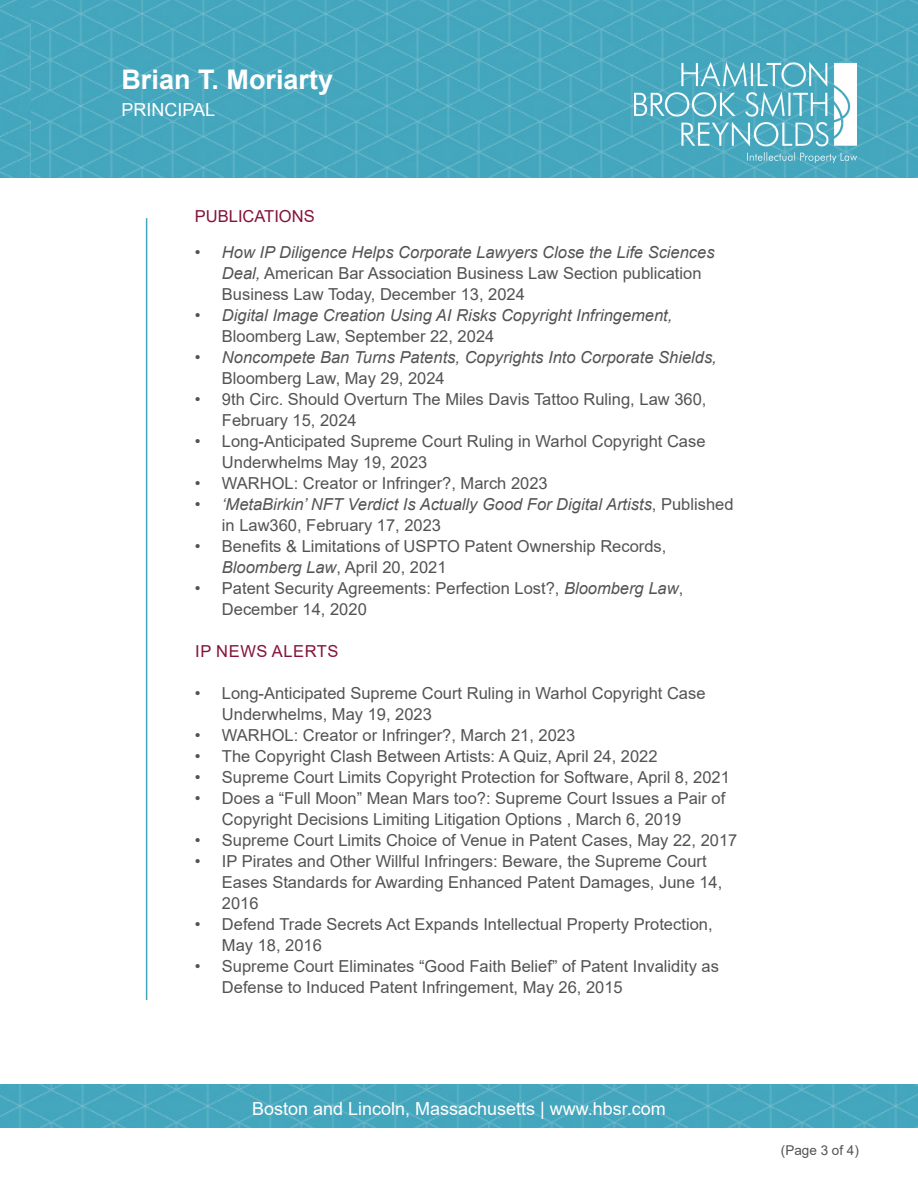
<style>
.page{position:relative;width:918px;height:1188px;background:#fff}
.page>*{position:absolute;margin:0;border:0;box-sizing:border-box;transform-origin:0 0}
.t1{font:700 27px "Arial";color:#fff}
.t2{font:18px "Arial";color:#fff}
.t3{font:16.5px/21px "Arial";color:#535353}
.t4{font:italic 16.5px/21px "Arial";color:#535353}
.t5{font:16.5px "Arial";color:#851339}
.t6{font:16.5px "Arial";letter-spacing:.035em;color:#851339}
.t7{font:13.5px "Arial";color:#535353}
.s1{font-style:italic}
.s2{font-style:normal}
</style>
<div class="page">
<img style="left:30px;top:0;width:888px;height:177px">
<img style="left:634px;top:63px;width:223px;height:99px">
<img style="left:0;top:0;width:30px;height:177px">
<img style="left:0;top:1084px;width:918px;height:44px">
<hr style="left:146px;top:218px;width:1px;height:782px;background:#45a7be">
<p class="t1" style="left:122px;top:60px;width:213px">Brian T. Moriarty</p>
<p class="t2" style="left:122px;top:97px;width:95px">PRINCIPAL</p>
<p class="t5" style="left:195px;top:204px;width:121px">PUBLICATIONS</p>
<p class="t3" style="left:222px;top:241px;width:494px;text-indent:-27px"><span class="s1">• How IP Diligence Helps Corporate Lawyers Close the Life Sciences<br>Deal,</span> American Bar Association Business Law Section publication<br>Business Law Today, December 13, 2024</p>
<p class="t4" style="left:222px;top:304px;width:452px;text-indent:-27px">• Digital Image Creation Using AI Risks Copyright Infringement,<br><span class="s2">Bloomberg Law, September 22, 2024</span></p>
<p class="t4" style="left:222px;top:346px;width:496px;text-indent:-27px">• Noncompete Ban Turns Patents, Copyrights Into Corporate Shields,<br><span class="s2">Bloomberg Law, May 29, 2024</span></p>
<p class="t3" style="left:222px;top:388px;width:486px;text-indent:-27px">• 9th Circ. Should Overturn The Miles Davis Tattoo Ruling, Law 360,<br>February 15, 2024</p>
<p class="t3" style="left:222px;top:430px;width:485px;text-indent:-27px">• Long-Anticipated Supreme Court Ruling in Warhol Copyright Case<br>Underwhelms May 19, 2023</p>
<p class="t3" style="left:195px;top:472px;width:354px">• WARHOL: Creator or Infringer?, March 2023</p>
<p class="t4" style="left:222px;top:493px;width:513px;text-indent:-27px">• ‘MetaBirkin’ NFT Verdict Is Actually Good For Digital Artists<span class="s2">, Published in Law360, February 17, 2023</span></p>
<p class="t3" style="left:222px;top:535px;width:446px;text-indent:-27px">• Benefits &amp; Limitations of USPTO Patent Ownership Records,<br><span class="s1">Bloomberg Law</span>, April 20, 2021</p>
<p class="t3" style="left:222px;top:577px;width:463px;text-indent:-27px">• Patent Security Agreements: Perfection Lost?, <span class="s1">Bloomberg Law</span>,<br>December 14, 2020</p>
<p class="t6" style="left:195px;top:639px;width:145px">IP NEWS ALERTS</p>
<p class="t3" style="left:222px;top:682px;width:485px;text-indent:-27px">• Long-Anticipated Supreme Court Ruling in Warhol Copyright Case<br>Underwhelms, May 19, 2023</p>
<p class="t3" style="left:195px;top:724px;width:382px">• WARHOL: Creator or Infringer?, March 21, 2023</p>
<p class="t3" style="left:195px;top:745px;width:464px">• The Copyright Clash Between Artists: A Quiz, April 24, 2022</p>
<p class="t3" style="left:195px;top:766px;width:537px">• Supreme Court Limits Copyright Protection for Software, April 8, 2021</p>
<p class="t3" style="left:222px;top:787px;width:505px;text-indent:-27px">• Does a “Full Moon” Mean Mars too?: Supreme Court Issues a Pair of<br>Copyright Decisions Limiting Litigation Options , March 6, 2019</p>
<p class="t3" style="left:195px;top:829px;width:544px">• Supreme Court Limits Choice of Venue in Patent Cases, May 22, 2017</p>
<p class="t3" style="left:222px;top:850px;width:502px;text-indent:-27px">• IP Pirates and Other Willful Infringers: Beware, the Supreme Court<br>Eases Standards for Awarding Enhanced Patent Damages, June 14,<br>2016</p>
<p class="t3" style="left:222px;top:913px;width:492px;text-indent:-27px">• Defend Trade Secrets Act Expands Intellectual Property Protection,<br>May 18, 2016</p>
<p class="t3" style="left:222px;top:955px;width:499px;text-indent:-27px">• Supreme Court Eliminates “Good Faith Belief” of Patent Invalidity as<br>Defense to Induced Patent Infringement, May 26, 2015</p>
<p class="t2" style="left:252px;top:1096px;width:415px">Boston and Lincoln, Massachusetts | www.hbsr.com</p>
<p class="t7" style="left:781px;top:1141px;width:80px">(Page 3 of 4)</p>
</div>
